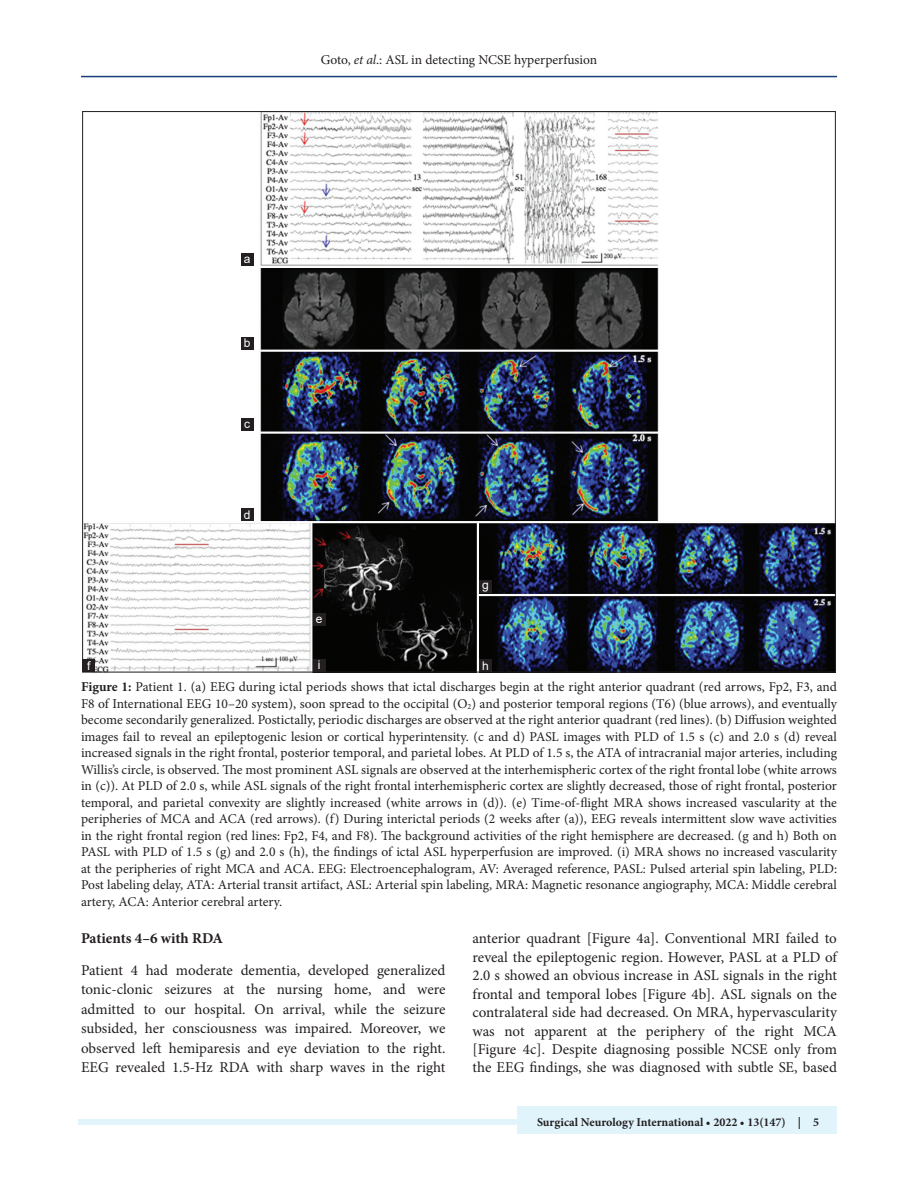
<style>
.page{position:relative;width:918px;height:1188px;background:#fff}
.page>*{position:absolute;margin:0;border:0;box-sizing:border-box;transform-origin:0 0}
.TX{font:15px/18.5px "Minion Pro";color:#231f20;text-align:justify}
.t1{font:700 15px "Minion Pro";letter-spacing:-.005em;color:#231f20}
.FGC{font:13.5px/16.5px "Minion Pro";color:#231f20;text-align:justify}
.t2{font:700 12px "Minion Pro";color:#231f20}
.LABEL{font:12px "Arial";color:#fff}
.s1{font-style:italic}
.s2{font-weight:700}
</style>
<div class="page">
<hr style="left:81px;top:76px;width:756px;height:1px;background:#164077">
<div style="left:78px;top:1119px;width:756px;height:6px;background:#e1f4fc"></div>
<div style="left:518px;top:1106px;width:319px;height:28px;background:#e1f4fc"></div>
<img style="left:84px;top:113px;width:750px;height:557px">
<div style="left:241px;top:508px;width:12px;height:13px;background:#231f20"></div>
<div style="left:479px;top:660px;width:13px;height:12px;background:#231f20"></div>
<div style="left:241px;top:418px;width:12px;height:13px;background:#231f20"></div>
<div style="left:479px;top:581px;width:13px;height:12px;background:#231f20"></div>
<div style="left:241px;top:337px;width:12px;height:12px;background:#231f20"></div>
<div style="left:82px;top:660px;width:13px;height:12px;background:#231f20"></div>
<div style="left:241px;top:253px;width:12px;height:13px;background:#231f20"></div>
<div style="left:313px;top:614px;width:12px;height:12px;background:#231f20"></div>
<div style="left:313px;top:660px;width:12px;height:12px;background:#231f20"></div>
<p class="LABEL" style="left:87px;top:658px;width:5px">f</p>
<p class="FGC" style="left:321px;top:51px;width:278px">Goto, <span class="s1">et al</span>.: ASL in detecting NCSE hyperperfusion</p>
<p class="LABEL" style="left:244px;top:250px;width:8px">a</p>
<p class="LABEL" style="left:244px;top:335px;width:8px">b</p>
<p class="LABEL" style="left:244px;top:416px;width:7px">c</p>
<p class="LABEL" style="left:244px;top:506px;width:8px">d</p>
<p class="LABEL" style="left:316px;top:611px;width:8px">e</p>
<p class="LABEL" style="left:318px;top:657px;width:4px">i</p>
<p class="LABEL" style="left:482px;top:577px;width:8px">g</p>
<p class="LABEL" style="left:482px;top:658px;width:8px">h</p>
<p class="FGC" style="left:81px;top:679px;width:758px"><span class="s2">Figure 1:</span> Patient 1. (a) EEG during ictal periods shows that ictal discharges begin at the right anterior quadrant (red arrows, Fp2, F3, and F8 of International EEG 10–20 system), soon spread to the occipital (O<sub>2</sub>) and posterior temporal regions (T6) (blue arrows), and eventually become secondarily generalized. Postictally, periodic discharges are observed at the right anterior quadrant (red lines). (b) Diffusion weighted images fail to reveal an epileptogenic lesion or cortical hyperintensity. (c and d) PASL images with PLD of 1.5 s (c) and 2.0 s (d) reveal increased signals in the right frontal, posterior temporal, and parietal lobes. At PLD of 1.5 s, the ATA of intracranial major arteries, including Willis’s circle, is observed. The most prominent ASL signals are observed at the interhemispheric cortex of the right frontal lobe (white arrows in (c)). At PLD of 2.0 s, while ASL signals of the right frontal interhemispheric cortex are slightly decreased, those of right frontal, posterior temporal, and parietal convexity are slightly increased (white arrows in (d)). (e) Time-of-flight MRA shows increased vascularity at the peripheries of MCA and ACA (red arrows). (f) During interictal periods (2 weeks after (a)), EEG reveals intermittent slow wave activities in the right frontal region (red lines: Fp2, F4, and F8). The background activities of the right hemisphere are decreased. (g and h) Both on PASL with PLD of 1.5 s (g) and 2.0 s (h), the findings of ictal ASL hyperperfusion are improved. (i) MRA shows no increased vascularity at the peripheries of right MCA and ACA. EEG: Electroencephalogram, AV: Averaged reference, PASL: Pulsed arterial spin labeling, PLD:<br>Post labeling delay, ATA: Arterial transit artifact, ASL: Arterial spin labeling, MRA: Magnetic resonance angiography, MCA: Middle cerebral artery, ACA: Anterior cerebral artery.</p>
<h2 class="t1" style="left:81px;top:928px;width:144px">Patients 4–6 with RDA</h2>
<p class="TX" style="left:81px;top:960px;width:366px;line-height:19.5px">Patient 4 had moderate dementia, developed generalized tonic-clonic seizures at the nursing home, and were admitted to our hospital. On arrival, while the seizure subsided, her consciousness was impaired. Moreover, we observed left hemiparesis and eye deviation to the right.<br>EEG revealed 1.5-Hz RDA with sharp waves in the right</p>
<p class="TX" style="left:472px;top:930px;width:366px">anterior quadrant [Figure 4a]. Conventional MRI failed to reveal the epileptogenic region. However, PASL at a PLD of 2.0 s showed an obvious increase in ASL signals in the right frontal and temporal lobes [Figure 4b]. ASL signals on the contralateral side had decreased. On MRA, hypervascularity was not apparent at the periphery of the right MCA [Figure 4c]. Despite diagnosing possible NCSE only from the EEG findings, she was diagnosed with subtle SE, based</p>
<p class="t2" style="left:537px;top:1113px;width:284px">Surgical Neurology International • 2022 • 13(147) | 5</p>
</div>
